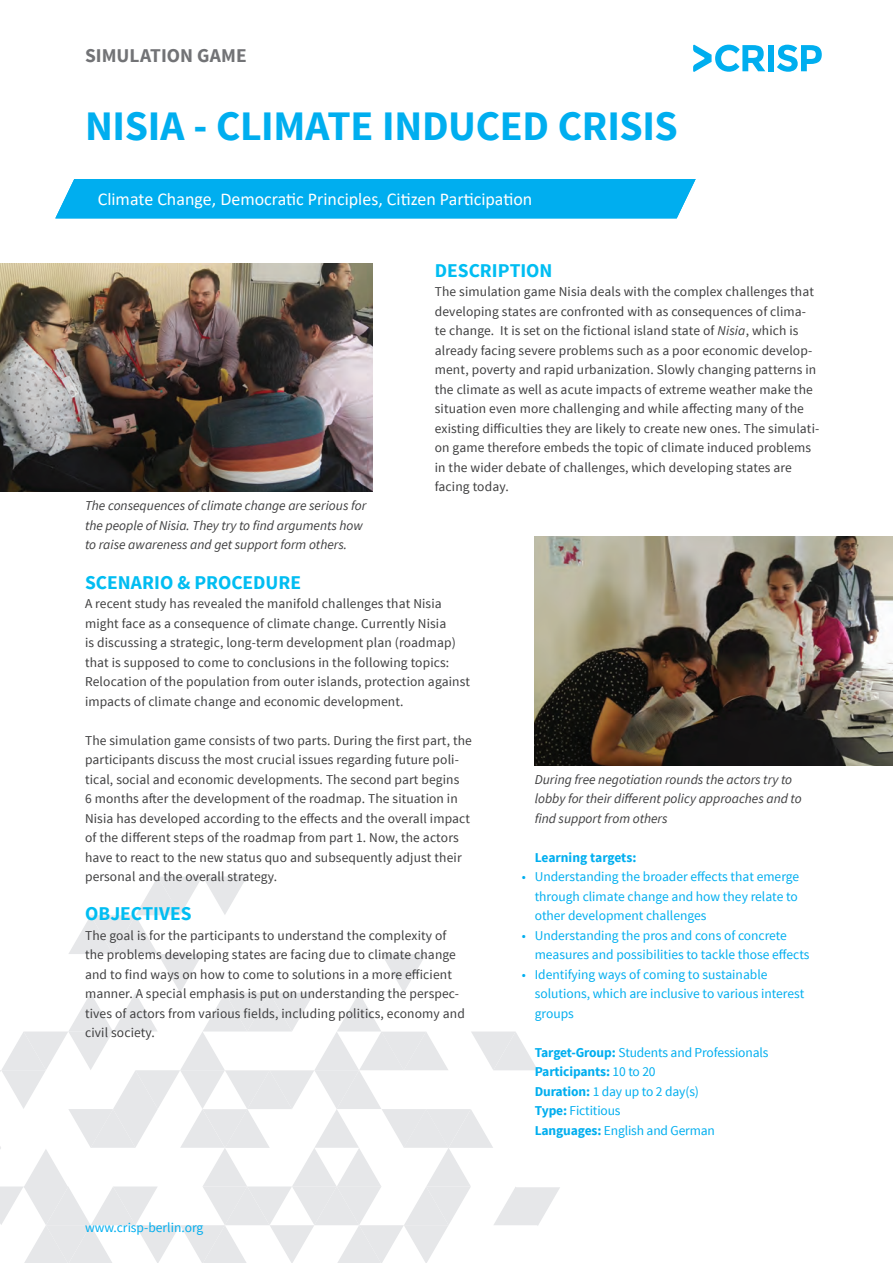
<style>
.page{position:relative;width:893px;height:1263px;background:#fff}
.page>*{position:absolute;margin:0;border:0;box-sizing:border-box;transform-origin:0 0}
.t1{font:700 42px "Source Sans Pro";letter-spacing:-.01em;color:#00aeef}
.t2{font:600 22.5px "Source Sans Pro";color:#fff}
.t3{font:700 19.5px "Source Sans Pro";color:#01bdf2}
.t4{font:700 19.5px "Source Sans Pro";color:#727376}
.t5{font:18px "Calibri";color:#fff}
.t6{font:13.5px/19.5px "Source Sans Pro";letter-spacing:.01em;color:#3e3e3f}
.t7{font:13.5px/19.5px "Source Sans Pro";color:#00aeef}
.t8{font:italic 13.5px/19.5px "Source Sans Pro";color:#3e3e3f}
.t9{font:700 13.5px "Source Sans Pro";color:#00aeef}
.s1{font-style:italic}
.s2{font-weight:700}
</style>
<div class="page">
<svg style="left:0;top:876px;width:560px;height:387px"></svg>
<div style="left:768px;top:45px;width:6px;height:26px;background:#00aeef"></div>
<svg style="left:777px;top:45px;width:45px;height:27px"></svg>
<svg style="left:693px;top:44px;width:72px;height:28px"></svg>
<img style="left:535px;top:537px;width:358px;height:229px">
<img style="left:0;top:264px;width:372px;height:227px">
<div style="left:55px;top:179px;width:641px;height:39px;background:#00aeef"></div>
<h3 class="t4" style="left:85px;top:43px;width:163px">SIMULATION GAME</h3>
<h1 class="t1" style="left:85px;top:99px;width:594px">NISIA - CLIMATE INDUCED CRISIS</h1>
<h2 class="t2" style="left:85px;top:184px;width:81px">Themen</h2>
<h3 class="t5" style="left:98px;top:187px;width:436px">Climate Change, Democratic Principles, Citizen Participation</h3>
<p class="t8" style="left:85px;top:496px;width:283px">The consequences of climate change are serious for the people of Nisia. They try to find arguments how to raise awareness and get support form others.</p>
<h3 class="t3" style="left:435px;top:258px;width:119px">DESCRIPTION</h3>
<p class="t6" style="left:435px;top:282px;width:386px">The simulation game Nisia deals with the complex challenges that developing states are confronted with as consequences of clima&shy;te change. It is set on the fictional island state of <span class="s1">Nisia</span>, which is already facing severe problems such as a poor economic develop&shy;ment, poverty and rapid urbanization. Slowly changing patterns in the climate as well as acute impacts of extreme weather make the situation even more challenging and while affecting many of the existing difficulties they are likely to create new ones. The simulati&shy;on game therefore embeds the topic of climate induced problems in the wider debate of challenges, which developing states are facing today.</p>
<h3 class="t3" style="left:85px;top:570px;width:217px">SCENARIO &amp; PROCEDURE</h3>
<p class="t6" style="left:85px;top:594px;width:387px">A recent study has revealed the manifold challenges that Nisia might face as a consequence of climate change. Currently Nisia<br>is discussing a strategic, long-term development plan (roadmap) that is supposed to come to conclusions in the following topics:<br>Relocation of the population from outer islands, protection against impacts of climate change and economic development.</p>
<p class="t6" style="left:85px;top:730px;width:388px">The simulation game consists of two parts. During the first part, the participants discuss the most crucial issues regarding future poli&shy;tical, social and economic developments. The second part begins<br>6 months after the development of the roadmap. The situation in Nisia has developed according to the effects and the overall impact of the different steps of the roadmap from part 1. Now, the actors have to react to the new status quo and subsequently adjust their personal and the overall strategy.</p>
<h3 class="t3" style="left:85px;top:901px;width:108px">OBJECTIVES</h3>
<p class="t6" style="left:85px;top:926px;width:381px">The goal is for the participants to understand the complexity of the problems developing states are facing due to climate change and to find ways on how to come to solutions in a more efficient manner. A special emphasis is put on understanding the perspec&shy;tives of actors from various fields, including politics, economy and civil society.</p>
<p class="t7" style="left:85px;top:1218px;width:120px">www.crisp-berlin.org</p>
<p class="t8" style="left:535px;top:769px;width:269px">During free negotiation rounds the actors try to lobby for their different policy approaches and to find support from others</p>
<p class="t9" style="left:535px;top:848px;width:103px">Learning targets:</p>
<p class="t7" style="left:535px;top:867px;width:266px;text-align:justify;text-indent:-13px">• Understanding the broader effects that emerge through climate change and how they relate to other development challenges</p>
<p class="t7" style="left:535px;top:925px;width:276px;text-indent:-13px">• Understanding the pros and cons of concrete measures and possibilities to tackle those effects</p>
<p class="t7" style="left:535px;top:964px;width:271px;text-indent:-13px">• Identifying ways of coming to sustainable solutions, which are inclusive to various interest groups</p>
<p class="t7" style="left:535px;top:1042px;width:235px"><span class="s2">Target-Group:</span> Students and Professionals<br><span class="s2">Participants:</span> 10 to 20<br><span class="s2">Duration:</span> 1 day up to 2 day(s)<br><span class="s2">Type:</span> Fictitious<br><span class="s2">Languages:</span> English and German</p>
</div>
